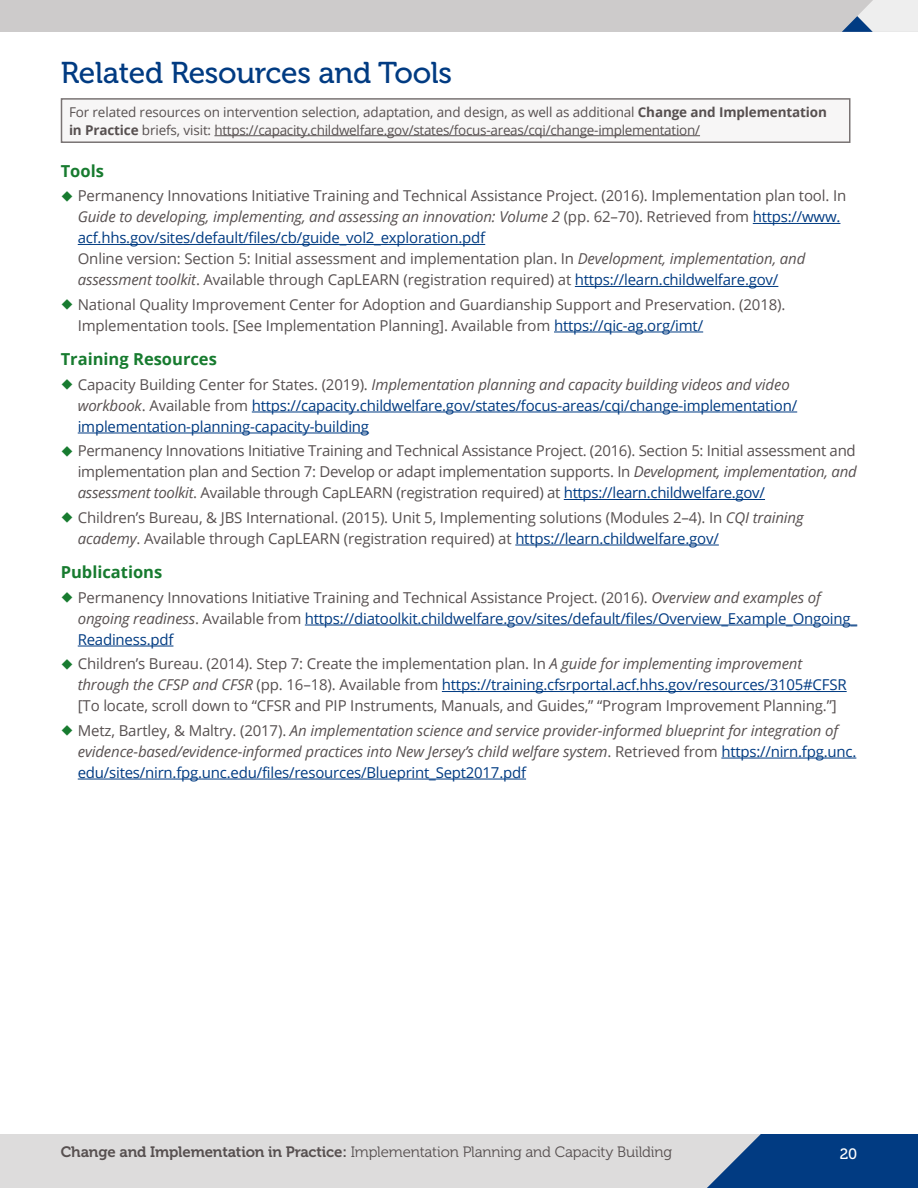
<style>
.page{position:relative;width:918px;height:1188px;background:#fff}
.page>*{position:absolute;margin:0;border:0;box-sizing:border-box;transform-origin:0 0}
.t1{font:30px "Museo 500";letter-spacing:-.01em;color:#013b82}
.t2{font:700 16.5px "Open Sans";color:#177b2f}
.t3{font:15px/21px "Open Sans";letter-spacing:-.01em;color:#575050}
.t4{font:15px/21px "Open Sans";letter-spacing:-.015em;color:#013b82}
.t5{font:italic 15px/21px "Open Sans";letter-spacing:-.01em;color:#575050}
.t6{font:15px "Museo 300";letter-spacing:-.01em;color:#575050}
.t7{font:15px "Museo 500";color:#fff}
.t8{font:13.5px "Open Sans";letter-spacing:-.01em;color:#575050}
.s1{font-weight:700}
.s2{color:#177b2f}
.s3{font-style:italic}
.s4{color:#013b82}
.s5{color:#575050}
.s6{font-style:italic;color:#575050}
.s7{font-style:normal}
.s8{font-style:normal;color:#013b82}
.s9{font-family:"Museo 700"}
</style>
<div class="page">
<div style="left:0;top:1134px;width:918px;height:54px;background:#dddcdc"></div>
<svg style="left:707px;top:1134px;width:211px;height:54px;background:#1d4f8d"></svg>
<div style="left:0;top:0;width:918px;height:32px;background:#cdcbcb"></div>
<svg style="left:842px;top:0;width:76px;height:32px"></svg>
<hr style="left:753px;top:223px;width:87px;height:1px;background:#013b82">
<hr style="left:78px;top:244px;width:407px;height:1px;background:#013b82">
<hr style="left:575px;top:286px;width:203px;height:1px;background:#013b82">
<hr style="left:554px;top:332px;width:149px;height:1px;background:#013b82">
<hr style="left:252px;top:412px;width:545px;height:1px;background:#013b82">
<hr style="left:78px;top:433px;width:291px;height:1px;background:#013b82">
<hr style="left:564px;top:499px;width:201px;height:1px;background:#013b82">
<hr style="left:515px;top:545px;width:204px;height:1px;background:#013b82">
<hr style="left:305px;top:625px;width:552px;height:1px;background:#013b82">
<hr style="left:78px;top:646px;width:95px;height:1px;background:#013b82">
<hr style="left:442px;top:691px;width:405px;height:1px;background:#013b82">
<hr style="left:721px;top:758px;width:135px;height:1px;background:#013b82">
<hr style="left:78px;top:779px;width:448px;height:1px;background:#013b82">
<div style="left:62px;top:99px;width:788px;height:43px;background:#f7f6f6"></div>
<hr style="left:214px;top:135px;width:486px;height:1px;background:#575050">
<div style="left:61px;top:98px;width:789px;height:45px;border:2px solid #797373"></div>
<h2 class="t1" style="left:61px;top:56px;width:393px">Related Resources and Tools</h2>
<p class="t8" style="left:69px;top:103px;width:759px">For related resources on intervention selection, adaptation, and design, as well as additional <span class="s1">Change and Implementation</span></p>
<p class="t8" style="left:69px;top:121px;width:633px"><span class="s1">in Practice</span> briefs, visit: https://capacity.childwelfare.gov/states/focus-areas/cqi/change-implementation/</p>
<h3 class="t2" style="left:61px;top:159px;width:45px">Tools</h3>
<p class="t3" style="left:78px;top:185px;width:770px;text-indent:-17px"><span class="s2">◆</span> Permanency Innovations Initiative Training and Technical Assistance Project. (2016). Implementation plan tool. In <span class="s3">Guide to developing, implementing, and assessing an innovation: Volume 2</span> (pp. 62–70). Retrieved from <span class="s4">https://www. acf.hhs.gov/sites/default/files/cb/guide_vol2_exploration.pdf<br></span>Online version: Section 5: Initial assessment and implementation plan. In <span class="s3">Development, implementation, and assessment toolkit</span>. Available through CapLEARN (registration required) at <span class="s4">https://learn.childwelfare.gov/</span></p>
<p class="t3" style="left:78px;top:294px;width:709px;text-indent:-17px"><span class="s2">◆</span> National Quality Improvement Center for Adoption and Guardianship Support and Preservation. (2018).<br>Implementation tools. [See Implementation Planning]. Available from <span class="s4">https://qic-ag.org/imt/</span></p>
<h3 class="t2" style="left:61px;top:348px;width:158px">Training Resources</h3>
<p class="t4" style="left:78px;top:374px;width:721px;text-indent:-17px"><span class="s2">◆</span> <span class="s5">Capacity Building Center for States. (2019).</span> <span class="s6">Implementation planning and capacity building videos and video workbook</span><span class="s5">. Available from</span> https://capacity.childwelfare.gov/states/focus-areas/cqi/change-implementation/ implementation-planning-capacity-building</p>
<p class="t3" style="left:78px;top:440px;width:780px;text-align:justify;text-indent:-17px"><span class="s2">◆</span> Permanency Innovations Initiative Training and Technical Assistance Project. (2016). Section 5: Initial assessment and implementation plan and Section 7: Develop or adapt implementation supports. In <span class="s3">Development, implementation, and assessment toolkit</span>. Available through CapLEARN (registration required) at <span class="s4">https://learn.childwelfare.gov/</span></p>
<p class="t3" style="left:78px;top:507px;width:727px;text-indent:-17px"><span class="s2">◆</span> Children’s Bureau, &amp; JBS International. (2015). Unit 5, Implementing solutions (Modules 2–4). In <span class="s3">CQI training academy</span>. Available through CapLEARN (registration required) at <span class="s4">https://learn.childwelfare.gov/</span></p>
<h3 class="t2" style="left:61px;top:561px;width:103px">Publications</h3>
<p class="t4" style="left:78px;top:587px;width:781px;text-indent:-17px"><span class="s2">◆</span> <span class="s5">Permanency Innovations Initiative Training and Technical Assistance Project. (2016).</span> <span class="s6">Overview and examples of ongoing readiness</span><span class="s5">. Available from</span> https://diatoolkit.childwelfare.gov/sites/default/files/Overview_Example_Ongoing_<br>Readiness.pdf</p>
<p class="t3" style="left:78px;top:653px;width:770px;text-indent:-17px"><span class="s2">◆</span> Children’s Bureau. (2014). Step 7: Create the implementation plan. In <span class="s3">A guide for implementing improvement through the CFSP and CFSR</span> (pp. 16–18). Available from <span class="s4">https://training.cfsrportal.acf.hhs.gov/resources/3105#CFSR </span>[To locate, scroll down to “CFSR and PIP Instruments, Manuals, and Guides,” “Program Improvement Planning.”]</p>
<p class="t5" style="left:78px;top:720px;width:780px;text-indent:-17px"><span class="s2">◆</span> <span class="s7">Metz, Bartley, &amp; Maltry. (2017).</span> An implementation science and service provider-informed blueprint for integration of evidence-based/evidence-informed practices into New Jersey’s child welfare system<span class="s7">. Retrieved from</span> <span class="s8">https://nirn.fpg.unc. edu/sites/nirn.fpg.unc.edu/files/resources/Blueprint_Sept2017.pdf</span></p>
<p class="t6" style="left:61px;top:1144px;width:613px"><span class="s9">Change and Implementation in Practice:</span> Implementation Planning and Capacity Building</p>
<p class="t7" style="left:840px;top:1145px;width:19px">20</p>
</div>
